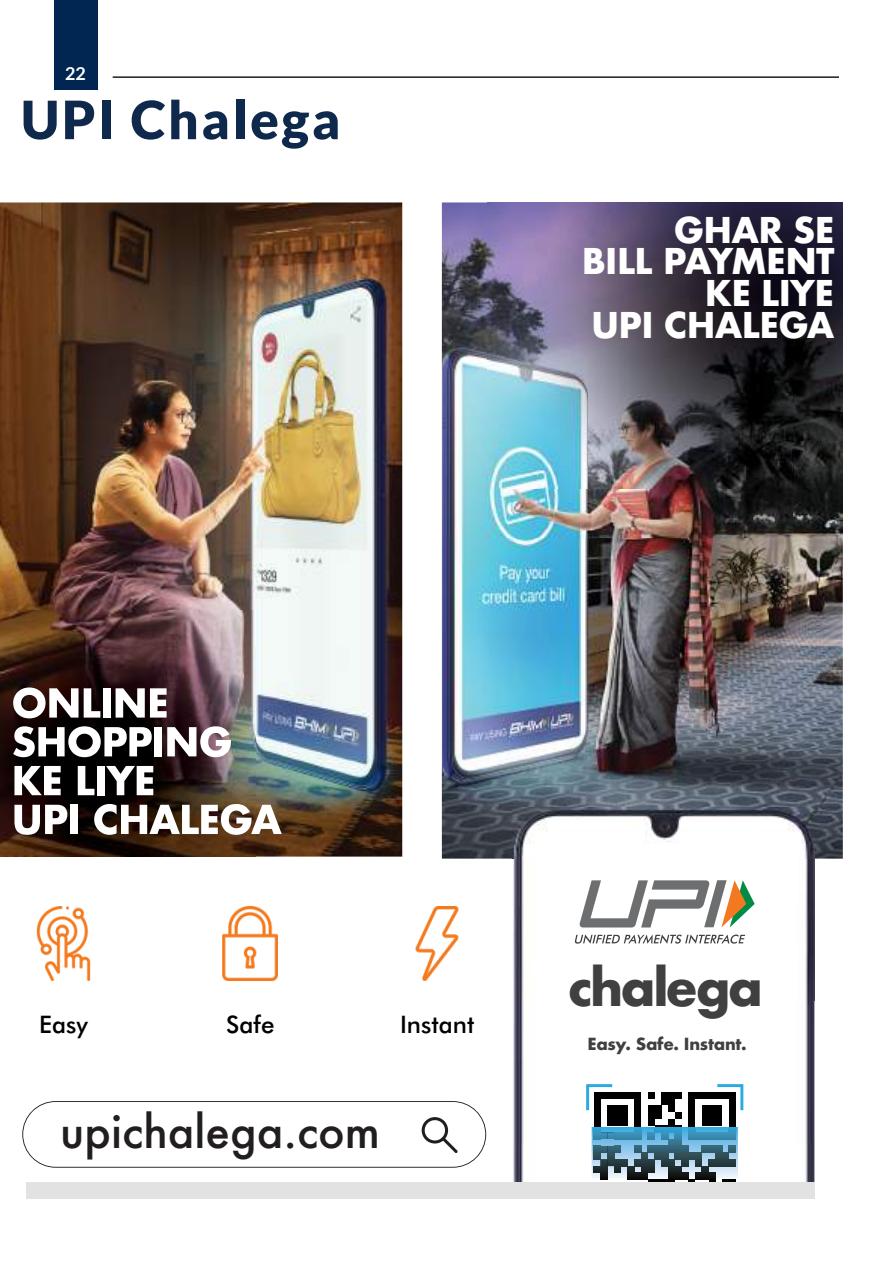
<style>
.page{position:relative;width:893px;height:1263px;background:#fff}
.page>*{position:absolute;margin:0;border:0;box-sizing:border-box;transform-origin:0 0}
.t1{font:900 52.8px "Lato";letter-spacing:.05em;color:#0f294c}
.t2{font:700 49.95px "Futura";letter-spacing:-.05em;color:#404041}
.t3{font:500 44.4px "Futura";color:#221e1f}
.t4{font:700 34.5px/32px "Futura";letter-spacing:-.02em;color:#fff;text-align:right}
.t5{font:500 24.15px "Futura BT";color:#000}
.t6{font:700 18px "Lato";color:#fff}
.t7{font:700 16.2px "Futura";letter-spacing:-.02em;color:#404041}
</style>
<div class="page">
<div style="left:54px;top:0;width:43px;height:89px;background:#002651"></div>
<hr style="left:113px;top:76px;width:726px;height:2px;background:#1d1d1c">
<svg style="left:22px;top:1101px;width:464px;height:67px"></svg>
<img style="left:442px;top:202px;width:401px;height:657px">
<img style="left:487px;top:202px;width:356px;height:335px">
<img style="left:512px;top:808px;width:302px;height:374px">
<div style="left:607px;top:1092px;width:7px;height:6px;background:#000"></div>
<div style="left:614px;top:1092px;width:7px;height:6px;background:#000"></div>
<div style="left:621px;top:1092px;width:7px;height:6px;background:#000"></div>
<svg style="left:628px;top:1092px;width:6px;height:6px"></svg>
<div style="left:634px;top:1092px;width:7px;height:6px;background:#000"></div>
<div style="left:648px;top:1092px;width:7px;height:6px;background:#000"></div>
<div style="left:661px;top:1092px;width:7px;height:6px;background:#000"></div>
<div style="left:668px;top:1092px;width:7px;height:6px;background:#000"></div>
<div style="left:675px;top:1092px;width:7px;height:6px;background:#000"></div>
<div style="left:688px;top:1092px;width:7px;height:6px;background:#000"></div>
<div style="left:695px;top:1092px;width:7px;height:6px;background:#000"></div>
<div style="left:702px;top:1092px;width:7px;height:6px;background:#000"></div>
<div style="left:634px;top:1098px;width:7px;height:7px;background:#000"></div>
<div style="left:661px;top:1098px;width:7px;height:7px;background:#000"></div>
<div style="left:668px;top:1098px;width:7px;height:7px;background:#000"></div>
<div style="left:688px;top:1098px;width:7px;height:7px;background:#000"></div>
<div style="left:594px;top:1105px;width:7px;height:7px;background:#000"></div>
<div style="left:607px;top:1105px;width:7px;height:7px;background:#000"></div>
<div style="left:614px;top:1105px;width:7px;height:7px;background:#000"></div>
<div style="left:621px;top:1105px;width:7px;height:7px;background:#000"></div>
<div style="left:634px;top:1105px;width:7px;height:7px;background:#000"></div>
<div style="left:648px;top:1105px;width:7px;height:7px;background:#000"></div>
<div style="left:655px;top:1105px;width:6px;height:7px;background:#000"></div>
<div style="left:668px;top:1105px;width:7px;height:7px;background:#000"></div>
<div style="left:688px;top:1105px;width:7px;height:7px;background:#000"></div>
<div style="left:702px;top:1105px;width:7px;height:7px;background:#000"></div>
<div style="left:709px;top:1105px;width:6px;height:7px;background:#000"></div>
<div style="left:715px;top:1105px;width:7px;height:7px;background:#000"></div>
<div style="left:729px;top:1105px;width:7px;height:7px;background:#000"></div>
<div style="left:594px;top:1112px;width:7px;height:7px;background:#000"></div>
<div style="left:607px;top:1112px;width:7px;height:7px;background:#000"></div>
<div style="left:614px;top:1112px;width:7px;height:7px;background:#000"></div>
<div style="left:621px;top:1112px;width:7px;height:7px;background:#000"></div>
<div style="left:634px;top:1112px;width:7px;height:7px;background:#000"></div>
<div style="left:648px;top:1112px;width:7px;height:7px;background:#000"></div>
<div style="left:655px;top:1112px;width:6px;height:7px;background:#000"></div>
<div style="left:675px;top:1112px;width:7px;height:7px;background:#000"></div>
<div style="left:688px;top:1112px;width:7px;height:7px;background:#000"></div>
<div style="left:702px;top:1112px;width:7px;height:7px;background:#000"></div>
<div style="left:709px;top:1112px;width:6px;height:7px;background:#000"></div>
<div style="left:715px;top:1112px;width:7px;height:7px;background:#000"></div>
<div style="left:729px;top:1112px;width:7px;height:7px;background:#000"></div>
<svg style="left:709px;top:1084px;width:34px;height:26px"></svg>
<svg style="left:586px;top:1084px;width:26px;height:26px"></svg>
<img style="left:592px;top:1127px;width:146px;height:53px">
<svg style="left:594px;top:1119px;width:142px;height:63px;background:#5c8296"></svg>
<svg style="left:575px;top:934px;width:170px;height:10px"></svg>
<svg style="left:579px;top:880px;width:176px;height:47px"></svg>
<img style="left:0;top:202px;width:402px;height:655px">
<img style="left:0;top:610px;width:256px;height:247px">
<svg style="left:13px;top:687px;width:87px;height:31px"></svg>
<div style="left:103px;top:688px;width:7px;height:29px;background:#fff"></div>
<svg style="left:116px;top:688px;width:51px;height:29px"></svg>
<svg style="left:13px;top:726px;width:139px;height:31px"></svg>
<div style="left:154px;top:727px;width:8px;height:29px;background:#fff"></div>
<svg style="left:167px;top:726px;width:64px;height:31px"></svg>
<svg style="left:14px;top:766px;width:47px;height:29px"></svg>
<svg style="left:78px;top:766px;width:16px;height:29px"></svg>
<div style="left:97px;top:766px;width:7px;height:29px;background:#fff"></div>
<svg style="left:106px;top:766px;width:47px;height:29px"></svg>
<svg style="left:14px;top:805px;width:53px;height:30px"></svg>
<div style="left:70px;top:805px;width:8px;height:29px;background:#fff"></div>
<svg style="left:94px;top:804px;width:188px;height:31px"></svg>
<img style="left:36px;top:906px;width:55px;height:75px">
<img style="left:222px;top:906px;width:56px;height:75px">
<img style="left:415px;top:906px;width:44px;height:75px">
<div style="left:26px;top:1182px;width:788px;height:16px;background:#e3e2e2"></div>
<p class="t6" style="left:65px;top:61px;width:22px">22</p>
<h1 class="t1" style="left:21px;top:89px;width:321px">UPI Chalega</h1>
<p class="t4" style="left:582px;top:214px;width:254px">GHAR SE<br>BILL PAYMENT<br>KE LIYE<br>UPI CHALEGA</p>
<p class="t5" style="left:39px;top:1010px;width:50px">Easy</p>
<p class="t5" style="left:226px;top:1010px;width:50px">Safe</p>
<p class="t5" style="left:400px;top:1010px;width:76px">Instant</p>
<p class="t3" style="left:60px;top:1101px;width:321px">upichalega.com</p>
<h2 class="t2" style="left:568px;top:951px;width:197px">chalega</h2>
<p class="t7" style="left:587px;top:1032px;width:161px">Easy. Safe. Instant.</p>
</div>
